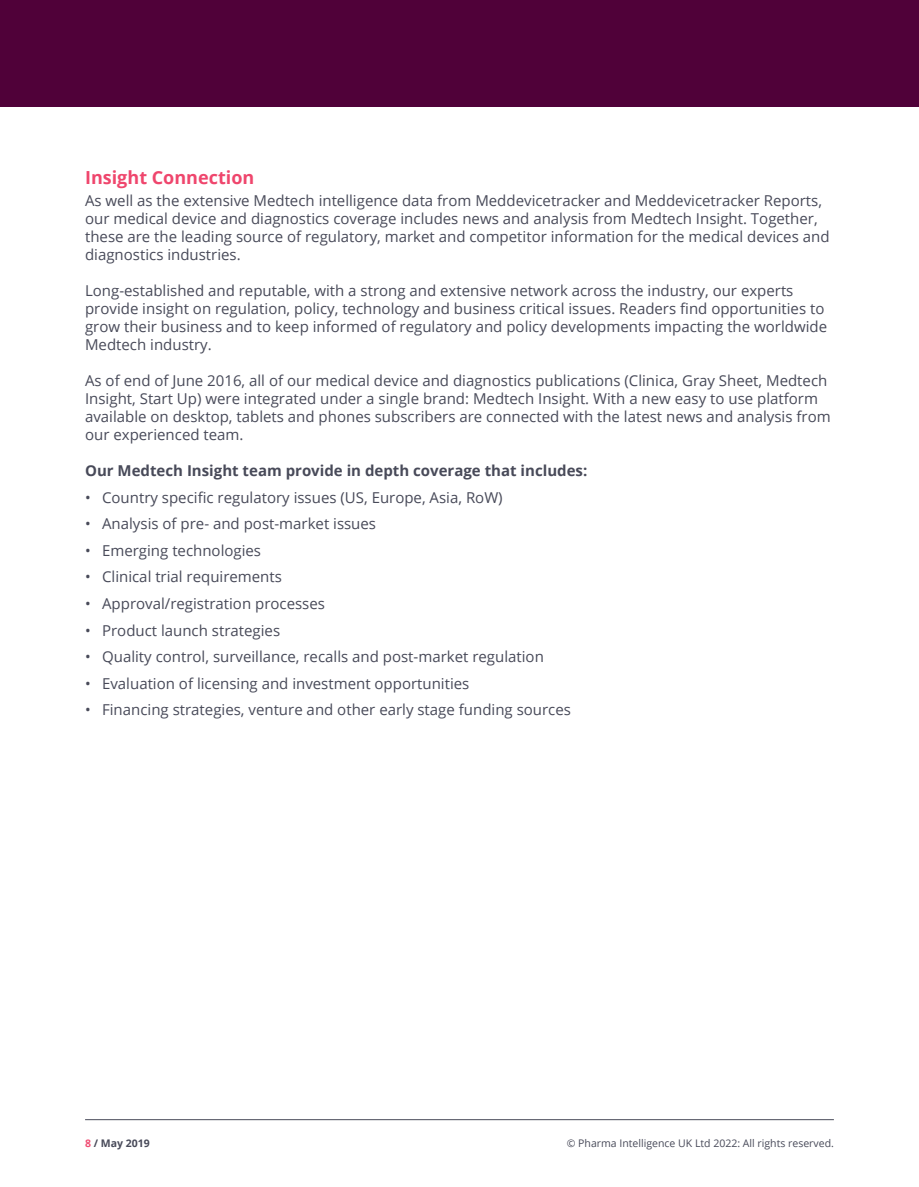
<style>
.page{position:relative;width:919px;height:1187px;background:#fff}
.page>*{position:absolute;margin:0;border:0;box-sizing:border-box;transform-origin:0 0}
.t1{font:700 18px "Open Sans";color:#ef466d}
.t2{font:15px/18px "Open Sans";color:#484a59}
.t3{font:700 15px "Open Sans";color:#484a59}
.t4{font:10.5px "Open Sans";color:#484a59}
.t5{font:700 10.5px "Open Sans";color:#484a59}
.s1{color:#f04e74}
</style>
<div class="page">
<div style="left:0;top:0;width:918px;height:106px;background:#500139"></div>
<hr style="left:85px;top:1119px;width:748px;height:1px;background:#484a59">
<p class="t1" style="left:85px;top:165px;width:171px">Insight Connection</p>
<p class="t2" style="left:85px;top:191px;width:745px">As well as the extensive Medtech intelligence data from Meddevicetracker and Meddevicetracker Reports, our medical device and diagnostics coverage includes news and analysis from Medtech Insight. Together, these are the leading source of regulatory, market and competitor information for the medical devices and diagnostics industries.</p>
<p class="t2" style="left:85px;top:281px;width:743px">Long-established and reputable, with a strong and extensive network across the industry, our experts provide insight on regulation, policy, technology and business critical issues. Readers find opportunities to grow their business and to keep informed of regulatory and policy developments impacting the worldwide Medtech industry.</p>
<p class="t2" style="left:85px;top:371px;width:747px">As of end of June 2016, all of our medical device and diagnostics publications (Clinica, Gray Sheet, Medtech Insight, Start Up) were integrated under a single brand: Medtech Insight. With a new easy to use platform available on desktop, tablets and phones subscribers are connected with the latest news and analysis from our experienced team.</p>
<p class="t3" style="left:85px;top:460px;width:503px">Our Medtech Insight team provide in depth coverage that includes:</p>
<p class="t2" style="left:85px;top:488px;width:419px">• Country specific regulatory issues (US, Europe, Asia, RoW)</p>
<p class="t2" style="left:85px;top:514px;width:292px">• Analysis of pre- and post-market issues</p>
<p class="t2" style="left:85px;top:541px;width:177px">• Emerging technologies</p>
<p class="t2" style="left:85px;top:567px;width:198px">• Clinical trial requirements</p>
<p class="t2" style="left:85px;top:594px;width:241px">• Approval/registration processes</p>
<p class="t2" style="left:85px;top:620px;width:196px">• Product launch strategies</p>
<p class="t2" style="left:85px;top:647px;width:460px">• Quality control, surveillance, recalls and post-market regulation</p>
<p class="t2" style="left:85px;top:673px;width:386px">• Evaluation of licensing and investment opportunities</p>
<p class="t2" style="left:85px;top:700px;width:487px">• Financing strategies, venture and other early stage funding sources</p>
<p class="t5" style="left:85px;top:1135px;width:66px"><span class="s1">8</span> / May 2019</p>
<p class="t4" style="left:566px;top:1136px;width:269px">© Pharma Intelligence UK Ltd 2022: All rights reserved.</p>
</div>
